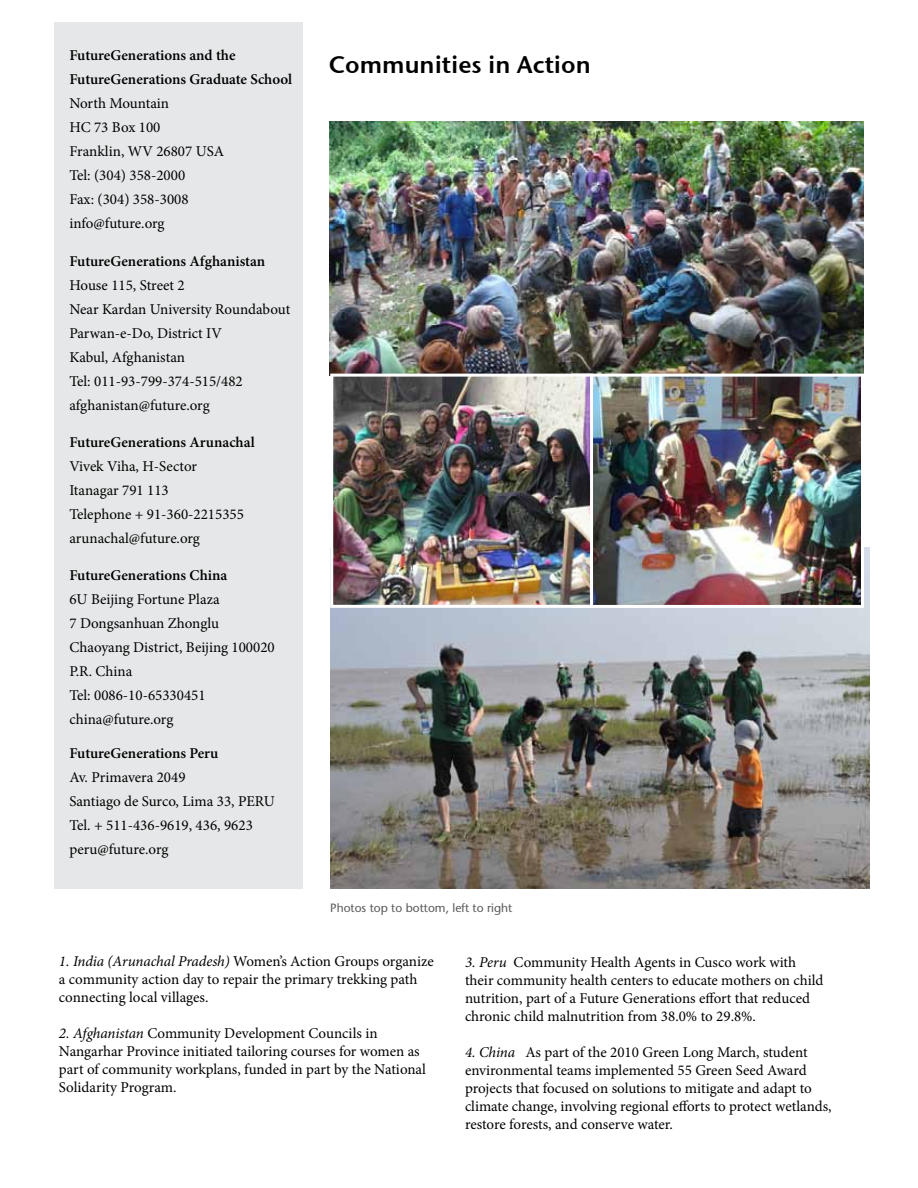
<style>
.page{position:relative;width:918px;height:1188px;background:#fff}
.page>*{position:absolute;margin:0;border:0;box-sizing:border-box;transform-origin:0 0}
.t1{font:24px "Stone Sans Sem ITCTT Semi";color:#000}
.t2{font:15px/24px "Minion Pro";color:#000}
.t3{font:600 15px/24px "Minion Pro";letter-spacing:-.005em;color:#000}
.t4{font:500 12px "Stone Sans Std";color:#58595b}
.s1{font-style:italic}
</style>
<div class="page">
<img style="left:331px;top:548px;width:538px;height:341px">
<div style="left:54px;top:23px;width:248px;height:866px;background:#e6e7e8"></div>
<img style="left:329px;top:122px;width:535px;height:253px">
<img style="left:593px;top:378px;width:267px;height:226px">
<div style="left:572px;top:374px;width:292px;height:234px;border:3px solid #fff"></div>
<img style="left:334px;top:378px;width:255px;height:226px">
<div style="left:330px;top:374px;width:263px;height:234px;border:3px solid #fff"></div>
<p class="t3" style="left:69px;top:43px;width:224px">FutureGenerations and the<br>FutureGenerations Graduate School</p>
<p class="t2" style="left:69px;top:91px;width:156px">North Mountain<br>HC 73 Box 100<br>Franklin, WV 26807 USA<br>Tel: (304) 358-2000<br>Fax: (304) 358-3008 info@future.org</p>
<p class="t3" style="left:69px;top:249px;width:197px">FutureGenerations Afghanistan</p>
<p class="t2" style="left:69px;top:273px;width:222px">House 115, Street 2<br>Near Kardan University Roundabout<br>Parwan-e-Do, District IV<br>Kabul, Afghanistan<br>Tel: 011-93-799-374-515/482 afghanistan@future.org</p>
<p class="t3" style="left:69px;top:430px;width:187px">FutureGenerations Arunachal</p>
<p class="t2" style="left:69px;top:454px;width:176px">Vivek Viha, H-Sector<br>Itanagar 791 113<br>Telephone + 91-360-2215355 arunachal@future.org</p>
<p class="t3" style="left:69px;top:563px;width:159px">FutureGenerations China</p>
<p class="t2" style="left:69px;top:587px;width:207px">6U Beijing Fortune Plaza<br>7 Dongsanhuan Zhonglu<br>Chaoyang District, Beijing 100020<br>P.R. China<br>Tel: 0086-10-65330451 china@future.org</p>
<p class="t3" style="left:69px;top:741px;width:151px">FutureGenerations Peru</p>
<p class="t2" style="left:69px;top:766px;width:207px">Av. Primavera 2049<br>Santiago de Surco, Lima 33, PERU<br>Tel. + 511-436-9619, 436, 9623 peru@future.org</p>
<h1 class="t1" style="left:329px;top:44px;width:263px">Communities in Action</h1>
<p class="t4" style="left:330px;top:900px;width:184px">Photos top to bottom, left to right</p>
<p class="t2" style="left:59px;top:953px;width:376px;line-height:18px"><span class="s1">1. India (Arunachal Pradesh)</span> Women’s Action Groups organize a community action day to repair the primary trekking path connecting local villages.</p>
<p class="t2" style="left:59px;top:1025px;width:369px;line-height:18px"><span class="s1">2. Afghanistan</span> Community Development Councils in Nangarhar Province initiated tailoring courses for women as part of community workplans, funded in part by the National Solidarity Program.</p>
<p class="t2" style="left:465px;top:953px;width:360px;line-height:18px"><span class="s1">3. Peru</span> Community Health Agents in Cusco work with their community health centers to educate mothers on child nutrition, part of a Future Generations effort that reduced chronic child malnutrition from 38.0% to 29.8%.</p>
<p class="t2" style="left:465px;top:1043px;width:368px;line-height:18px"><span class="s1">4. China</span> As part of the 2010 Green Long March, student environmental teams implemented 55 Green Seed Award projects that focused on solutions to mitigate and adapt to climate change, involving regional efforts to protect wetlands, restore forests, and conserve water.</p>
</div>
